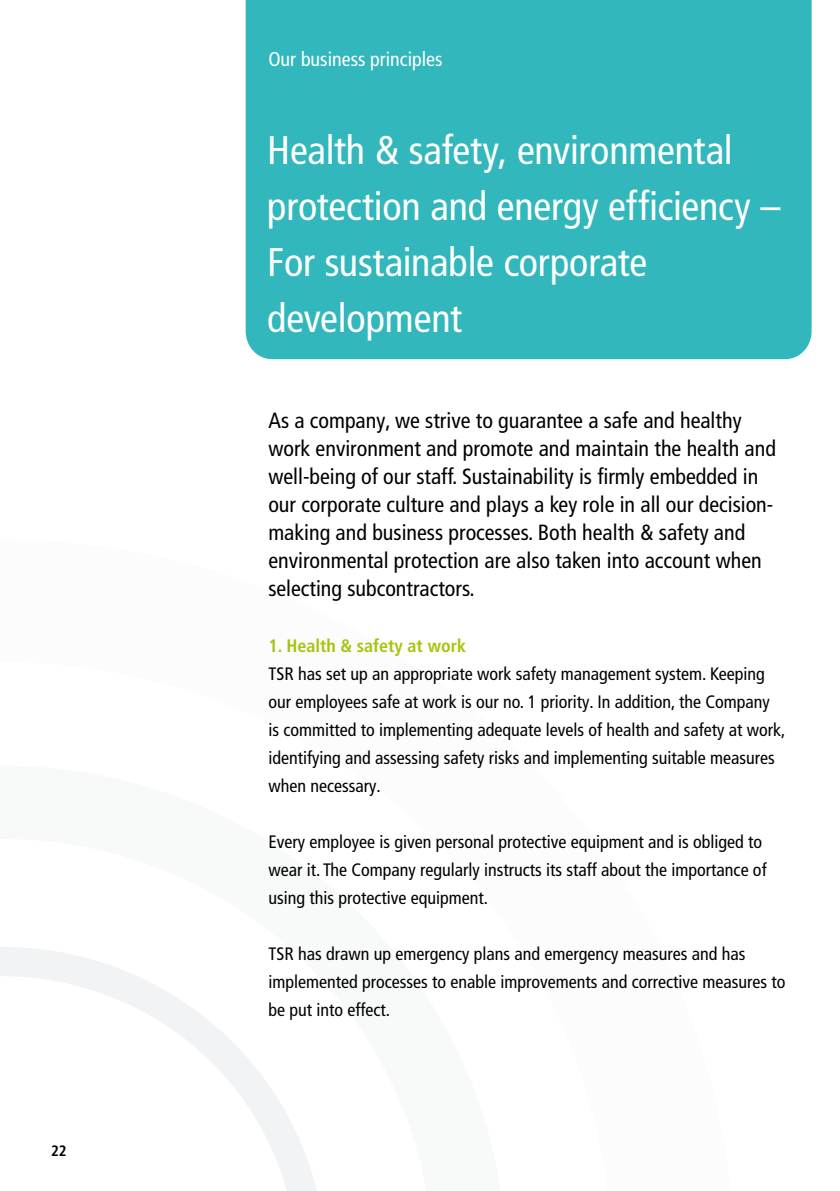
<style>
.page{position:relative;width:840px;height:1191px;background:#fff}
.page>*{position:absolute;margin:0;border:0;box-sizing:border-box;transform-origin:0 0}
.t1{font:condensed 40px/56px "Frutiger LT Pro";letter-spacing:-.005em;color:#fff}
.t2{font:condensed 22px/28px "Frutiger LT Pro";color:#000}
.t3{font:condensed 20px "Frutiger LT Pro";color:#fff}
.t4{font:condensed 18px/28px "Frutiger LT Pro";color:#000}
.t5{font:700 condensed 18px "Frutiger LT Pro";color:#a9c30c}
.t6{font:700 condensed 15px "Frutiger LT Pro";color:#000}
</style>
<div class="page">
<svg style="left:0;top:947px;width:317px;height:244px"></svg>
<div style="left:245px;top:0;width:566px;height:359px;background:#31b7bc"></div>
<p class="t6" style="left:51px;top:1141px;width:17px">22</p>
<p class="t3" style="left:268px;top:47px;width:175px">Our business principles</p>
<h1 class="t1" style="left:267px;top:122px;width:514px">Health &amp; safety, environmental protection and energy efficiency –<br>For sustainable corporate development</h1>
<p class="t2" style="left:268px;top:406px;width:509px">As a company, we strive to guarantee a safe and healthy work environment and promote and maintain the health and well-being of our staff. Sustainability is firmly embedded in our corporate culture and plays a key role in all our decision&shy;making and business processes. Both health &amp; safety and environmental protection are also taken into account when selecting subcontractors.</p>
<p class="t5" style="left:268px;top:635px;width:199px">1. Health &amp; safety at work</p>
<p class="t4" style="left:268px;top:659px;width:518px">TSR has set up an appropriate work safety management system. Keeping our employees safe at work is our no. 1 priority. In addition, the Company<br>is committed to implementing adequate levels of health and safety at work, identifying and assessing safety risks and implementing suitable measures when necessary.</p>
<p class="t4" style="left:268px;top:827px;width:499px">Every employee is given personal protective equipment and is obliged to wear it. The Company regularly instructs its staff about the importance of using this protective equipment.</p>
<p class="t4" style="left:268px;top:939px;width:518px">TSR has drawn up emergency plans and emergency measures and has implemented processes to enable improvements and corrective measures to be put into effect.</p>
</div>
